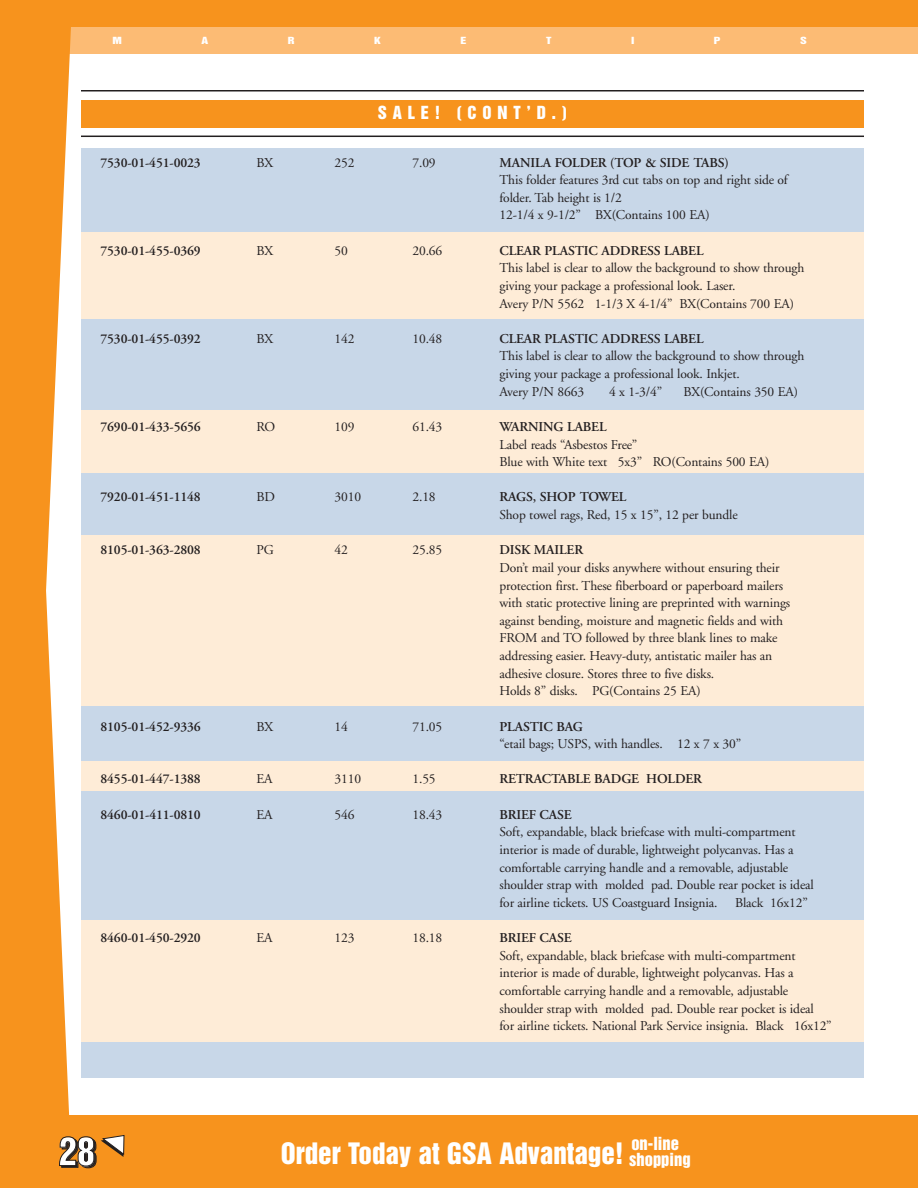
<style>
.page{position:relative;width:918px;height:1188px;background:#fff}
.page>*{position:absolute;margin:0;border:0;box-sizing:border-box;transform-origin:0 0}
.t1{font:36px "Helvetica Inserat";color:#fff}
.t2{font:27px "Helvetica Inserat";color:#fff}
.t3{font:16.5px "Helvetica Inserat";color:#fff}
.t4{font:16.5px "Helvetica Inserat";letter-spacing:.35em;color:#fff}
.t5{font:13.5px/17.7px "Adobe Garamond";letter-spacing:-.01em;color:#231f20}
.t6{font:600 13.5px "Adobe Garamond";letter-spacing:-.01em;color:#231f20}
.t7{font:9px "Helvetica Inserat";color:#fff;scale:1.35 1}
</style>
<div class="page">
<div style="left:81px;top:148px;width:783px;height:930px;background:#c8d7e8"></div>
<div style="left:1px;top:0;width:917px;height:54px;background:#fcbb74"></div>
<div style="left:1px;top:0;width:917px;height:27px;background:#f7931d"></div>
<svg style="left:0;top:0;width:73px;height:1188px;fill:#f7931d"></svg>
<div style="left:1px;top:1116px;width:917px;height:72px;background:#f7931d"></div>
<svg style="left:101px;top:1135px;width:24px;height:22px"></svg>
<div style="left:81px;top:100px;width:783px;height:28px;background:#f7931d"></div>
<hr style="left:81px;top:90px;width:783px;height:2px;background:#231f20">
<hr style="left:81px;top:136px;width:783px;height:1px;background:#231f20">
<div style="left:81px;top:232px;width:783px;height:87px;background:#feecd7"></div>
<div style="left:81px;top:410px;width:783px;height:63px;background:#feecd7"></div>
<div style="left:81px;top:535px;width:783px;height:171px;background:#feecd7"></div>
<div style="left:81px;top:761px;width:783px;height:30px;background:#feecd7"></div>
<div style="left:81px;top:920px;width:783px;height:122px;background:#feecd7"></div>
<p class="t7" style="left:112px;top:36px;width:9px">M</p>
<p class="t7" style="left:201px;top:36px;width:7px">A</p>
<p class="t7" style="left:288px;top:36px;width:7px">R</p>
<p class="t7" style="left:374px;top:36px;width:7px">K</p>
<p class="t7" style="left:460px;top:36px;width:6px">E</p>
<p class="t7" style="left:546px;top:36px;width:5px">T</p>
<p class="t7" style="left:631px;top:36px;width:4px">I</p>
<p class="t7" style="left:714px;top:36px;width:7px">P</p>
<p class="t7" style="left:800px;top:36px;width:7px">S</p>
<p class="t4" style="left:378px;top:106px;width:191px">SALE! (CONT’D.)</p>
<p class="t6" style="left:100px;top:157px;width:102px">7530-01-451-0023</p>
<p class="t5" style="left:257px;top:155px;width:18px">BX</p>
<p class="t5" style="left:335px;top:155px;width:21px">252</p>
<p class="t5" style="left:413px;top:155px;width:25px">7.09</p>
<p class="t6" style="left:500px;top:157px;width:231px">MANILA FOLDER (TOP &amp; SIDE TABS)</p>
<p class="t5" style="left:500px;top:172px;width:290px">This folder features 3rd cut tabs on top and right side of folder. Tab height is 1/2<br>12-1/4 x 9-1/2” BX(Contains 100 EA)</p>
<p class="t6" style="left:100px;top:245px;width:102px">7530-01-455-0369</p>
<p class="t5" style="left:257px;top:243px;width:18px">BX</p>
<p class="t5" style="left:335px;top:243px;width:15px">50</p>
<p class="t5" style="left:413px;top:243px;width:31px">20.66</p>
<p class="t6" style="left:500px;top:245px;width:206px">CLEAR PLASTIC ADDRESS LABEL</p>
<p class="t5" style="left:500px;top:260px;width:306px">This label is clear to allow the background to show through giving your package a professional look. Laser.<br>Avery P/N 5562 1-1/3 X 4-1/4” BX(Contains 700 EA)</p>
<p class="t6" style="left:100px;top:333px;width:102px">7530-01-455-0392</p>
<p class="t5" style="left:257px;top:331px;width:18px">BX</p>
<p class="t5" style="left:335px;top:331px;width:21px">142</p>
<p class="t5" style="left:413px;top:331px;width:31px">10.48</p>
<p class="t6" style="left:500px;top:333px;width:206px">CLEAR PLASTIC ADDRESS LABEL</p>
<p class="t5" style="left:500px;top:349px;width:306px">This label is clear to allow the background to show through giving your package a professional look. Inkjet.<br>Avery P/N 8663</p>
<p class="t5" style="left:609px;top:384px;width:55px">4 x 1-3/4”</p>
<p class="t5" style="left:684px;top:384px;width:116px">BX(Contains 350 EA)</p>
<p class="t6" style="left:100px;top:421px;width:102px">7690-01-433-5656</p>
<p class="t5" style="left:257px;top:419px;width:20px">RO</p>
<p class="t5" style="left:335px;top:419px;width:21px">109</p>
<p class="t5" style="left:412px;top:419px;width:31px">61.43</p>
<p class="t6" style="left:500px;top:421px;width:109px">WARNING LABEL</p>
<p class="t5" style="left:500px;top:437px;width:271px">Label reads “Asbestos Free”<br>Blue with White text 5x3” RO(Contains 500 EA)</p>
<p class="t6" style="left:100px;top:492px;width:102px">7920-01-451-1148</p>
<p class="t5" style="left:257px;top:490px;width:20px">BD</p>
<p class="t5" style="left:335px;top:490px;width:28px">3010</p>
<p class="t5" style="left:413px;top:490px;width:25px">2.18</p>
<p class="t6" style="left:500px;top:492px;width:128px">RAGS, SHOP TOWEL</p>
<p class="t5" style="left:500px;top:507px;width:240px">Shop towel rags, Red, 15 x 15”, 12 per bundle</p>
<p class="t6" style="left:100px;top:545px;width:102px">8105-01-363-2808</p>
<p class="t5" style="left:257px;top:542px;width:19px">PG</p>
<p class="t5" style="left:335px;top:542px;width:15px">42</p>
<p class="t5" style="left:413px;top:542px;width:31px">25.85</p>
<p class="t6" style="left:500px;top:545px;width:85px">DISK MAILER</p>
<p class="t5" style="left:500px;top:560px;width:292px">Don’t mail your disks anywhere without ensuring their protection first. These fiberboard or paperboard mailers with static protective lining are preprinted with warnings against bending, moisture and magnetic fields and with FROM and TO followed by three blank lines to make addressing easier. Heavy-duty, antistatic mailer has an adhesive closure. Stores three to five disks.<br>Holds 8” disks. PG(Contains 25 EA)</p>
<p class="t6" style="left:100px;top:721px;width:102px">8105-01-452-9336</p>
<p class="t5" style="left:257px;top:719px;width:18px">BX</p>
<p class="t5" style="left:335px;top:719px;width:15px">14</p>
<p class="t5" style="left:413px;top:719px;width:31px">71.05</p>
<p class="t6" style="left:500px;top:721px;width:85px">PLASTIC BAG</p>
<p class="t5" style="left:500px;top:736px;width:243px">“etail bags; USPS, with handles. 12 x 7 x 30”</p>
<p class="t6" style="left:100px;top:774px;width:102px">8455-01-447-1388</p>
<p class="t5" style="left:257px;top:772px;width:18px">EA</p>
<p class="t5" style="left:335px;top:772px;width:28px">3110</p>
<p class="t5" style="left:413px;top:772px;width:25px">1.55</p>
<p class="t6" style="left:500px;top:774px;width:204px">RETRACTABLE BADGE HOLDER</p>
<p class="t6" style="left:100px;top:809px;width:102px">8460-01-411-0810</p>
<p class="t5" style="left:257px;top:807px;width:18px">EA</p>
<p class="t5" style="left:335px;top:807px;width:21px">546</p>
<p class="t5" style="left:413px;top:807px;width:31px">18.43</p>
<p class="t6" style="left:500px;top:809px;width:74px">BRIEF CASE</p>
<p class="t5" style="left:500px;top:824px;width:316px">Soft, expandable, black briefcase with multi-compartment interior is made of durable, lightweight polycanvas. Has a comfortable carrying handle and a removable, adjustable shoulder strap with molded pad. Double rear pocket is ideal for airline tickets. US Coastguard Insignia.</p>
<p class="t5" style="left:735px;top:895px;width:74px">Black 16x12”</p>
<p class="t6" style="left:100px;top:932px;width:102px">8460-01-450-2920</p>
<p class="t5" style="left:257px;top:930px;width:18px">EA</p>
<p class="t5" style="left:335px;top:930px;width:21px">123</p>
<p class="t5" style="left:413px;top:930px;width:31px">18.18</p>
<p class="t6" style="left:500px;top:932px;width:74px">BRIEF CASE</p>
<p class="t5" style="left:500px;top:948px;width:334px">Soft, expandable, black briefcase with multi-compartment interior is made of durable, lightweight polycanvas. Has a comfortable carrying handle and a removable, adjustable shoulder strap with molded pad. Double rear pocket is ideal for airline tickets. National Park Service insignia. Black 16x12”</p>
<h1 class="t1" style="left:59px;top:1137px;width:38px">28</h1>
<h2 class="t2" style="left:281px;top:1143px;width:345px">Order Today at GSA Advantage!</h2>
<p class="t3" style="left:631px;top:1137px;width:49px">on-line</p>
<p class="t3" style="left:629px;top:1153px;width:63px">shopping</p>
</div>
